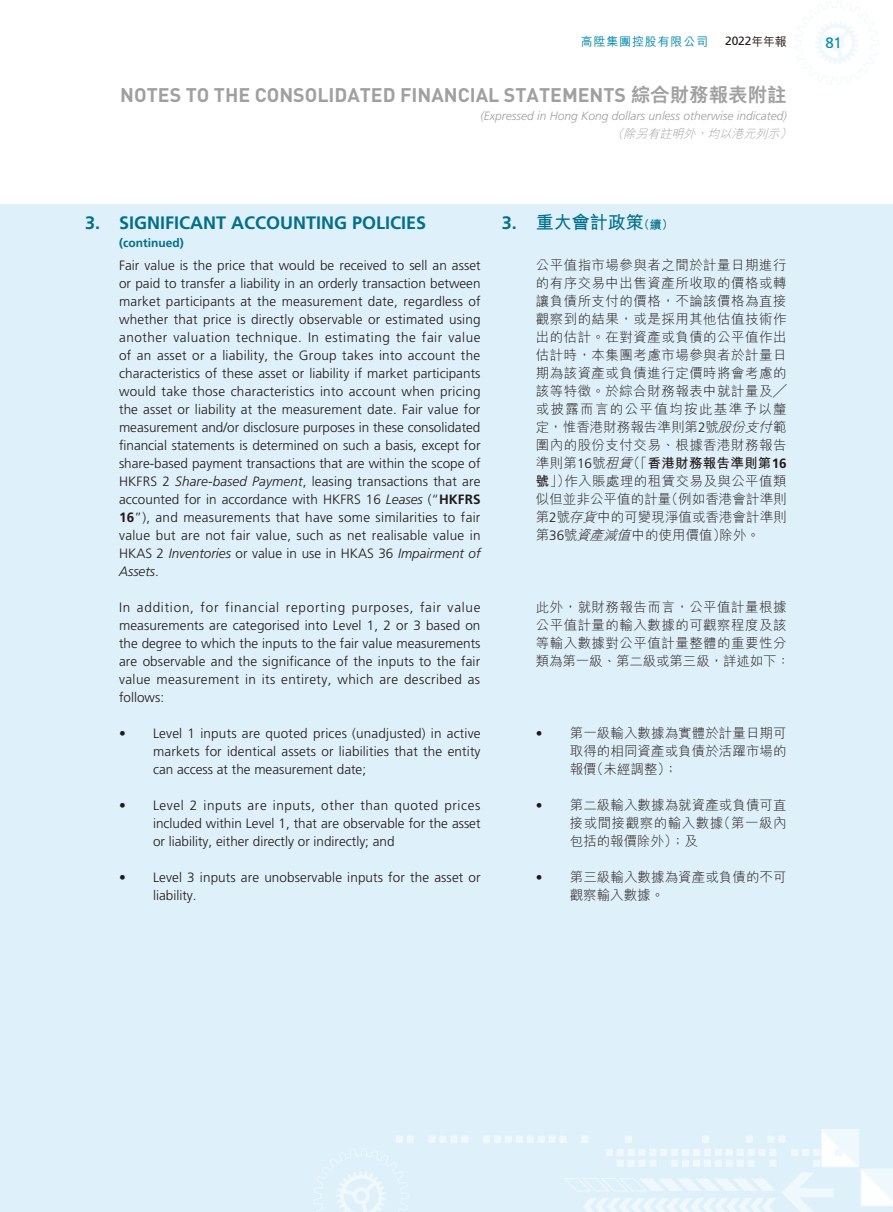
<style>
.page{position:relative;width:893px;height:1212px;background:#fff}
.page>*{position:absolute;margin:0;border:0;box-sizing:border-box;transform-origin:0 0}
.t1{font:700 19.5px "DIN";color:#a0a0a1}
.t2{font:700 18px "Frutiger LT Std";color:#006f8b}
.t3{font:700 18px "M Hei HK";color:#006f8b}
.t4{font:15px "Frutiger LT Std";color:#008bae}
.t5{font:300 13.5px/18px "Frutiger LT Std";letter-spacing:.01em;color:#231916;text-align:justify}
.t6{font:300 13.5px/18px "M Hei HK";letter-spacing:.005em;color:#231916;text-align:justify}
.t7{font:300 13.5px/18px "M Hei HK";letter-spacing:.035em;color:#231916}
.t8{font:italic 300 12px "Frutiger LT Std";color:#a0a0a1}
.t9{font:italic 300 12px "M Hei HK";color:#a0a0a1}
.t10{font:700 12px "Frutiger LT Std";color:#006f8b}
.t11{font:500 12px "M Hei HK";letter-spacing:.07em;color:#008bae}
.t12{font:12px "Frutiger LT Std";color:#231916}
.s1{font-family:"M Hei HK";font-weight:500}
.s2{font-family:"M Hei HK";font-weight:800}
.s3{font-style:italic}
.s4{font-weight:700}
.s5{font-family:"Frutiger LT Std"}
.s6{font-size:12px}
.s7{font-family:"Frutiger LT Std";font-weight:700}
</style>
<div class="page">
<div style="left:0;top:204px;width:893px;height:1008px;background:#def0f9"></div>
<svg style="left:795px;top:1px;width:84px;height:84px"></svg>
<svg style="left:314px;top:1148px;width:95px;height:64px"></svg>
<svg style="left:564px;top:1129px;width:329px;height:83px"></svg>
<div style="left:835px;top:1149px;width:7px;height:7px;background:#eff8fc"></div>
<div style="left:813px;top:1159px;width:7px;height:8px;background:#eff8fc"></div>
<div style="left:813px;top:1149px;width:7px;height:7px;background:#eff8fc"></div>
<div style="left:802px;top:1149px;width:7px;height:7px;background:#eff8fc"></div>
<div style="left:791px;top:1149px;width:7px;height:7px;background:#eff8fc"></div>
<div style="left:769px;top:1159px;width:7px;height:8px;background:#eff8fc"></div>
<div style="left:769px;top:1149px;width:7px;height:7px;background:#eff8fc"></div>
<div style="left:758px;top:1149px;width:8px;height:7px;background:#eff8fc"></div>
<div style="left:747px;top:1159px;width:8px;height:8px;background:#eff8fc"></div>
<div style="left:747px;top:1149px;width:8px;height:7px;background:#eff8fc"></div>
<div style="left:736px;top:1159px;width:8px;height:8px;background:#eff8fc"></div>
<div style="left:736px;top:1149px;width:8px;height:7px;background:#eff8fc"></div>
<div style="left:726px;top:1159px;width:7px;height:8px;background:#eff8fc"></div>
<div style="left:726px;top:1149px;width:7px;height:7px;background:#eff8fc"></div>
<div style="left:715px;top:1159px;width:7px;height:8px;background:#eff8fc"></div>
<div style="left:715px;top:1149px;width:7px;height:7px;background:#eff8fc"></div>
<div style="left:704px;top:1159px;width:7px;height:8px;background:#eff8fc"></div>
<div style="left:704px;top:1149px;width:7px;height:7px;background:#eff8fc"></div>
<div style="left:693px;top:1159px;width:7px;height:8px;background:#eff8fc"></div>
<div style="left:693px;top:1149px;width:7px;height:7px;background:#eff8fc"></div>
<div style="left:682px;top:1159px;width:7px;height:8px;background:#eff8fc"></div>
<div style="left:682px;top:1149px;width:7px;height:7px;background:#eff8fc"></div>
<div style="left:671px;top:1159px;width:7px;height:8px;background:#eff8fc"></div>
<div style="left:671px;top:1149px;width:7px;height:7px;background:#eff8fc"></div>
<div style="left:660px;top:1149px;width:7px;height:7px;background:#eff8fc"></div>
<div style="left:649px;top:1159px;width:7px;height:8px;background:#eff8fc"></div>
<div style="left:649px;top:1149px;width:7px;height:7px;background:#eff8fc"></div>
<div style="left:638px;top:1159px;width:8px;height:8px;background:#eff8fc"></div>
<div style="left:638px;top:1149px;width:8px;height:7px;background:#eff8fc"></div>
<div style="left:627px;top:1159px;width:8px;height:8px;background:#eff8fc"></div>
<div style="left:627px;top:1149px;width:8px;height:7px;background:#eff8fc"></div>
<div style="left:616px;top:1159px;width:8px;height:8px;background:#eff8fc"></div>
<div style="left:616px;top:1149px;width:8px;height:7px;background:#eff8fc"></div>
<div style="left:606px;top:1149px;width:7px;height:7px;background:#eff8fc"></div>
<div style="left:702px;top:1135px;width:7px;height:8px;background:#eff8fc"></div>
<div style="left:746px;top:1135px;width:7px;height:8px;background:#eff8fc"></div>
<div style="left:767px;top:1135px;width:8px;height:8px;background:#eff8fc"></div>
<div style="left:778px;top:1135px;width:8px;height:8px;background:#eff8fc"></div>
<div style="left:625px;top:1135px;width:7px;height:8px;background:#eff8fc"></div>
<div style="left:581px;top:1135px;width:7px;height:8px;background:#eff8fc"></div>
<div style="left:559px;top:1135px;width:8px;height:8px;background:#eff8fc"></div>
<div style="left:548px;top:1135px;width:8px;height:8px;background:#eff8fc"></div>
<div style="left:537px;top:1135px;width:8px;height:8px;background:#eff8fc"></div>
<div style="left:527px;top:1135px;width:7px;height:8px;background:#eff8fc"></div>
<div style="left:516px;top:1135px;width:7px;height:8px;background:#eff8fc"></div>
<div style="left:505px;top:1135px;width:7px;height:8px;background:#eff8fc"></div>
<div style="left:494px;top:1135px;width:7px;height:8px;background:#eff8fc"></div>
<div style="left:483px;top:1135px;width:7px;height:8px;background:#eff8fc"></div>
<div style="left:461px;top:1135px;width:7px;height:8px;background:#eff8fc"></div>
<div style="left:450px;top:1135px;width:7px;height:8px;background:#eff8fc"></div>
<div style="left:439px;top:1135px;width:8px;height:8px;background:#eff8fc"></div>
<div style="left:428px;top:1135px;width:8px;height:8px;background:#eff8fc"></div>
<div style="left:407px;top:1135px;width:7px;height:8px;background:#eff8fc"></div>
<div style="left:396px;top:1135px;width:7px;height:8px;background:#eff8fc"></div>
<p class="t11" style="left:581px;top:33px;width:129px">高陞集團控股有限公司</p>
<p class="t12" style="left:725px;top:34px;width:63px">2022<span class="s1">年年報</span></p>
<p class="t4" style="left:825px;top:34px;width:18px">81</p>
<h1 class="t1" style="left:120px;top:83px;width:668px">NOTES TO THE CONSOLIDATED FINANCIAL STATEMENTS <span class="s2">綜合財務報表附註</span></h1>
<p class="t8" style="left:481px;top:109px;width:308px">(Expressed in Hong Kong dollars unless otherwise indicated)</p>
<p class="t9" style="left:611px;top:127px;width:185px">（除另有註明外，均以港元列示）</p>
<h2 class="t2" style="left:85px;top:212px;width:343px">3. SIGNIFICANT ACCOUNTING POLICIES</h2>
<p class="t10" style="left:119px;top:235px;width:66px">(continued)</p>
<p class="t5" style="left:119px;top:256px;width:363px">Fair value is the price that would be received to sell an asset or paid to transfer a liability in an orderly transaction between market participants at the measurement date, regardless of whether that price is directly observable or estimated using another valuation technique. In estimating the fair value of an asset or a liability, the Group takes into account the characteristics of these asset or liability if market participants would take those characteristics into account when pricing the asset or liability at the measurement date. Fair value for measurement and/or disclosure purposes in these consolidated financial statements is determined on such a basis, except for share-based payment transactions that are within the scope of HKFRS 2 <span class="s3">Share-based Payment</span>, leasing transactions that are accounted for in accordance with HKFRS 16 <span class="s3">Leases</span> (“<span class="s4">HKFRS 16</span>”), and measurements that have some similarities to fair value but are not fair value, such as net realisable value in HKAS 2 <span class="s3">Inventories</span> or value in use in HKAS 36 <span class="s3">Impairment of Assets</span>.</p>
<p class="t5" style="left:119px;top:598px;width:363px">In addition, for financial reporting purposes, fair value measurements are categorised into Level 1, 2 or 3 based on the degree to which the inputs to the fair value measurements are observable and the significance of the inputs to the fair value measurement in its entirety, which are described as follows:</p>
<p class="t5" style="left:153px;top:724px;width:329px;text-indent:-34px">• Level 1 inputs are quoted prices (unadjusted) in active markets for identical assets or liabilities that the entity can access at the measurement date;</p>
<p class="t5" style="left:153px;top:796px;width:329px;text-indent:-34px">• Level 2 inputs are inputs, other than quoted prices included within Level 1, that are observable for the asset or liability, either directly or indirectly; and</p>
<p class="t5" style="left:153px;top:868px;width:329px;text-indent:-34px">• Level 3 inputs are unobservable inputs for the asset or liability.</p>
<h2 class="t3" style="left:502px;top:209px;width:174px"><span class="s5">3.</span> 重大會計政策<span class="s6">（續）</span></h2>
<p class="t6" style="left:536px;top:255px;width:252px">公平值指市場參與者之間於計量日期進行的有序交易中出售資產所收取的價格或轉讓負債所支付的價格，不論該價格為直接觀察到的結果，或是採用其他估值技術作出的估計。在對資產或負債的公平值作出估計時，本集團考慮市場參與者於計量日期為該資產或負債進行定價時將會考慮的該等特徵。於綜合財務報表中就計量及╱或披露而言的公平值均按此基準予以釐定，惟香港財務報告準則第<span class="s5">2</span>號<span class="s3">股份支付</span>範圍內的股份支付交易、根據香港財務報告準則第<span class="s5">16</span>號<span class="s3">租賃</span>（「<span class="s4">香港財務報告準則第</span><span class="s7">16</span><span class="s4">號</span>」）作入賬處理的租賃交易及與公平值類似但並非公平值的計量（例如香港會計準則第<span class="s5">2</span>號<span class="s3">存貨</span>中的可變現淨值或香港會計準則第<span class="s5">36</span>號<span class="s3">資產減值</span>中的使用價值）除外。</p>
<p class="t7" style="left:536px;top:597px;width:256px">此外，就財務報告而言，公平值計量根據公平值計量的輸入數據的可觀察程度及該等輸入數據對公平值計量整體的重要性分類為第一級、第二級或第三級，詳述如下：</p>
<p class="t6" style="left:570px;top:723px;width:218px;text-indent:-34px"><span class="s5">•</span> 第一級輸入數據為實體於計量日期可取得的相同資產或負債於活躍市場的報價（未經調整）；</p>
<p class="t6" style="left:570px;top:795px;width:218px;text-indent:-34px"><span class="s5">•</span> 第二級輸入數據為就資產或負債可直接或間接觀察的輸入數據（第一級內包括的報價除外）；及</p>
<p class="t6" style="left:570px;top:867px;width:218px;text-indent:-34px"><span class="s5">•</span> 第三級輸入數據為資產或負債的不可觀察輸入數據。</p>
</div>
